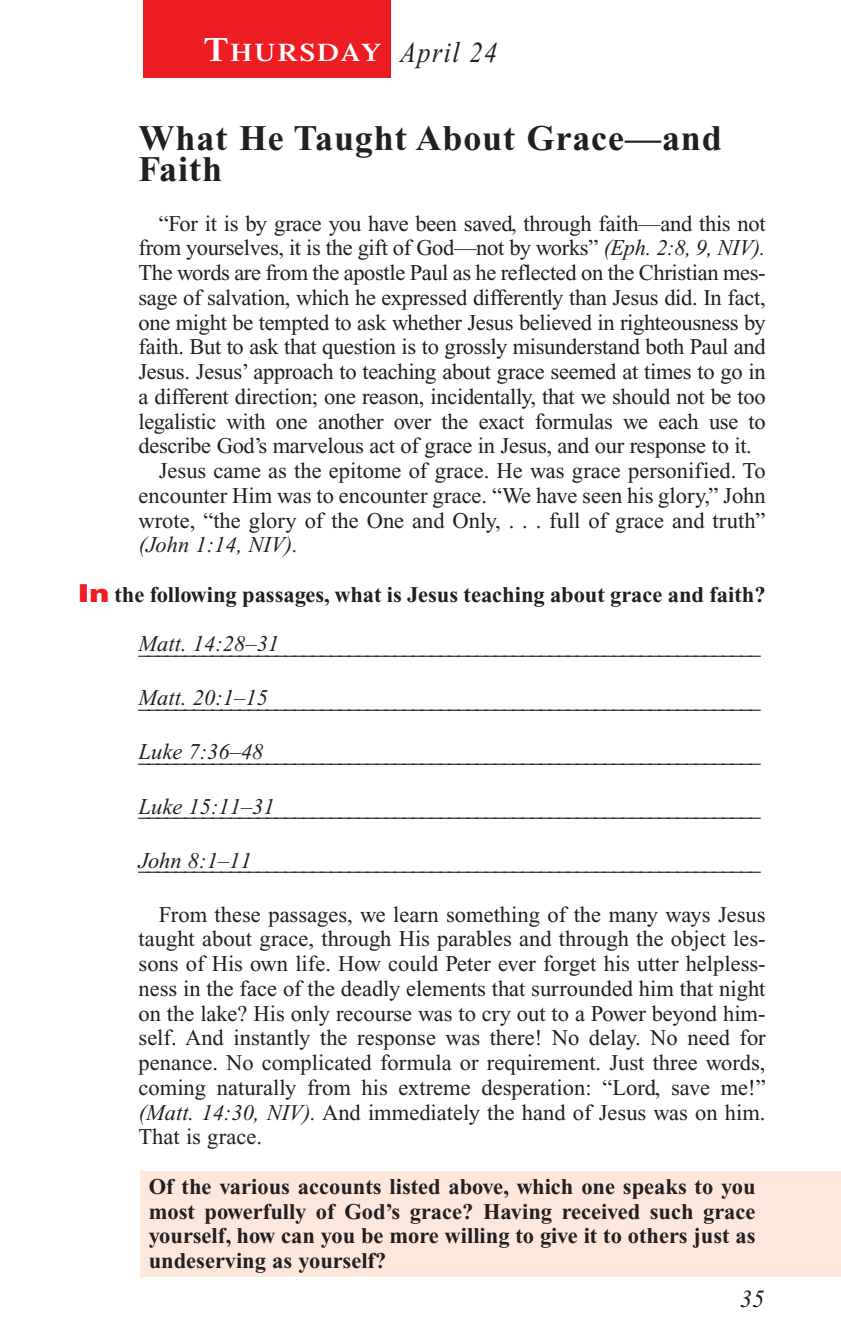
<style>
.page{position:relative;width:841px;height:1337px;background:#fff}
.page>*{position:absolute;margin:0;border:0;box-sizing:border-box;transform-origin:0 0}
.t1{font:700 36px/31.5px "Times New Roman";letter-spacing:.025em;color:#231f20}
.t2{font:600 25.2px "Times";letter-spacing:.065em;color:#fff;scale:1.1 1}
.t3{font:italic 24.75px "Times New Roman";color:#231f20}
.t4{font:22.5px/24.8px "Times New Roman";letter-spacing:-.015em;color:#231f20;text-align:justify}
.t5{font:italic 22.5px "Times New Roman";color:#231f20}
.t6{font:700 22.5px/24.8px "Times New Roman";color:#231f20;text-align:justify}
.s1{font-size:33.75px}
.s2{font-family:"Times New Roman";font-weight:400;font-style:italic;font-size:29.25px;color:#231f20}
.s3{font-style:italic}
.s4{font-family:"Helvetica";font-weight:900;font-size:24.75px;color:#ee1d23}
</style>
<div class="page">
<div style="left:141px;top:1171px;width:699px;height:106px;background:#fde7dc"></div>
<div style="left:143px;top:0;width:248px;height:77px;background:#ee1d23"></div>
<p class="t2" style="left:204px;top:43px;width:268px"><span class="s1">T</span>HURSDAY <span class="s2">April 24</span></p>
<h1 class="t1" style="left:138px;top:126px;width:584px">What He Taught About Grace—and<br>Faith</h1>
<p class="t4" style="left:159px;top:213px;width:608px">“For it is by grace you have been saved, through faith—and this not</p>
<p class="t4" style="left:138px;top:237px;width:628px">from yourselves, it is the gift of God—not by works” <span class="s3">(Eph. 2:8, 9, NIV).</span></p>
<p class="t4" style="left:138px;top:262px;width:628px">The words are from the apostle Paul as he reflected on the Christian mes-</p>
<p class="t4" style="left:138px;top:287px;width:628px">sage of salvation, which he expressed differently than Jesus did. In fact,</p>
<p class="t4" style="left:138px;top:312px;width:628px">one might be tempted to ask whether Jesus believed in righteousness by</p>
<p class="t4" style="left:138px;top:336px;width:628px">faith. But to ask that question is to grossly misunderstand both Paul and</p>
<p class="t4" style="left:138px;top:361px;width:628px">Jesus. Jesus’ approach to teaching about grace seemed at times to go in</p>
<p class="t4" style="left:138px;top:386px;width:628px">a different direction; one reason, incidentally, that we should not be too</p>
<p class="t4" style="left:138px;top:411px;width:628px">legalistic with one another over the exact formulas we each use to</p>
<p class="t4" style="left:138px;top:435px;width:614px">describe God’s marvelous act of grace in Jesus, and our response to it.</p>
<p class="t4" style="left:159px;top:460px;width:608px">Jesus came as the epitome of grace. He was grace personified. To</p>
<p class="t4" style="left:138px;top:485px;width:628px">encounter Him was to encounter grace. “We have seen his glory,” John</p>
<p class="t4" style="left:138px;top:510px;width:628px">wrote, “the glory of the One and Only, . . . full of grace and truth”</p>
<p class="t5" style="left:138px;top:537px;width:161px">(John 1:14, NIV).</p>
<p class="t6" style="left:78px;top:584px;width:689px"><span class="s4">In</span> the following passages, what is Jesus teaching about grace and faith?</p>
<p class="t5" style="left:138px;top:636px;width:142px">Matt. 14:28–31</p>
<p class="t5" style="left:138px;top:638px;width:623px">____________________________________________________________________</p>
<p class="t5" style="left:138px;top:690px;width:131px">Matt. 20:1–15</p>
<p class="t5" style="left:138px;top:692px;width:623px">____________________________________________________________________</p>
<p class="t5" style="left:138px;top:744px;width:126px">Luke 7:36–48</p>
<p class="t5" style="left:138px;top:746px;width:623px">____________________________________________________________________</p>
<p class="t5" style="left:138px;top:798px;width:138px">Luke 15:11–31</p>
<p class="t5" style="left:138px;top:800px;width:623px">____________________________________________________________________</p>
<p class="t5" style="left:138px;top:854px;width:623px">J____________________________________________________________________</p>
<p class="t5" style="left:148px;top:852px;width:105px">ohn 8:1–11</p>
<p class="t4" style="left:138px;top:903px;width:628px;text-indent:20px">From these passages, we learn something of the many ways Jesus taught about grace, through His parables and through the object les&shy;sons of His own life. How could Peter ever forget his utter helpless&shy;ness in the face of the deadly elements that surrounded him that night on the lake? His only recourse was to cry out to a Power beyond him&shy;self. And instantly the response was there! No delay. No need for penance. No complicated formula or requirement. Just three words, coming naturally from his extreme desperation: “Lord, save me!” <span class="s3">(Matt. 14:30, NIV).</span> And immediately the hand of Jesus was on him.<br>That is grace.</p>
<p class="t6" style="left:149px;top:1176px;width:608px">Of the various accounts listed above, which one speaks to you most powerfully of God’s grace? Having received such grace yourself, how can you be more willing to give it to others just as undeserving as yourself?</p>
<p class="t3" style="left:739px;top:1289px;width:26px">35</p>
</div>
